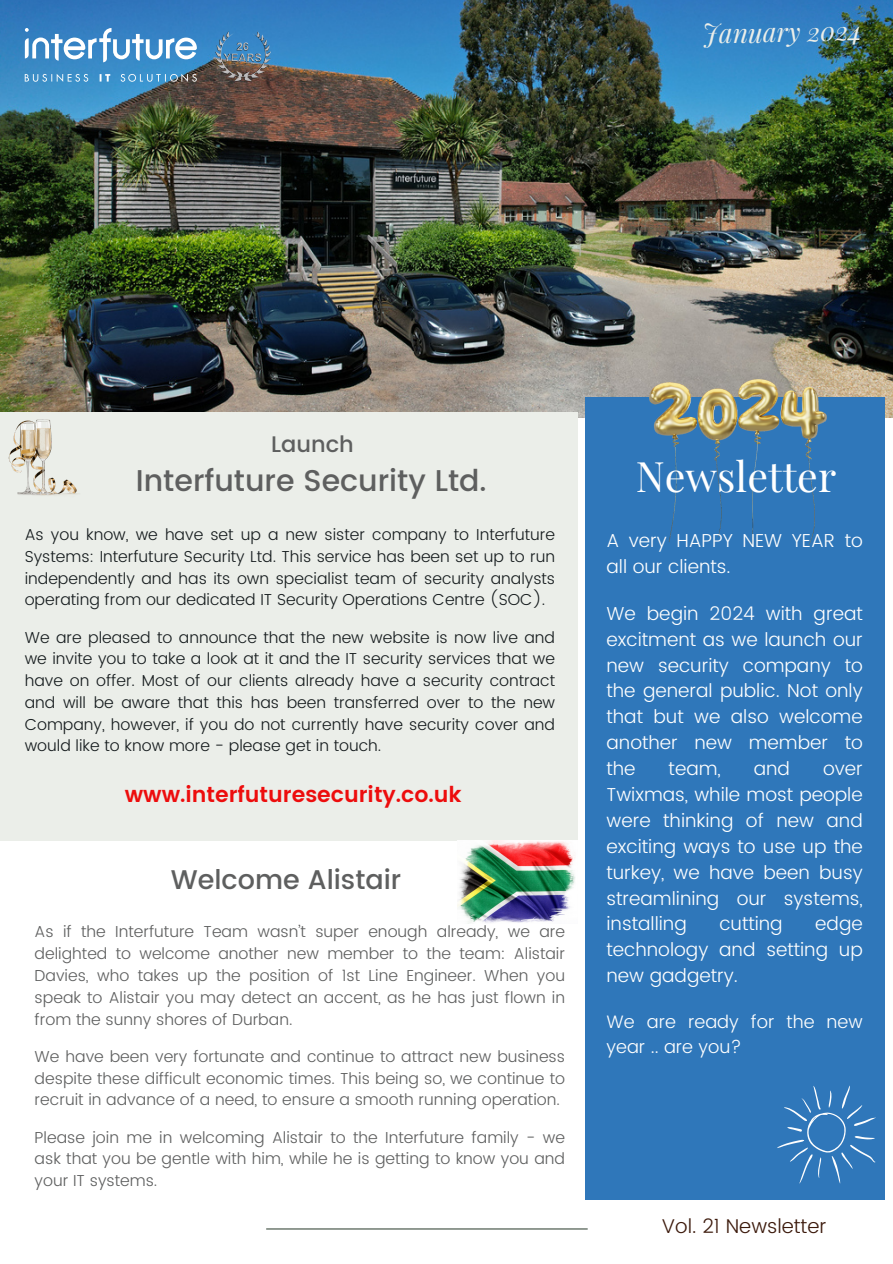
<style>
.page{position:relative;width:893px;height:1264px;background:#fff}
.page>*{position:absolute;margin:0;border:0;box-sizing:border-box;transform-origin:0 0}
.t1{font:41.1px "Playfair Display";color:#fff}
.t2{font:500 30px "Poppins";color:#5e5f5f}
.t3{font:500 27px "Poppins";color:#5e5f5f}
.t4{font:italic 26.25px "Playfair Display";color:#ebeee9}
.t5{font:500 22.5px "Poppins";color:#5e5f5f}
.t6{font:600 21.9px "Poppins";color:#ed0d0d}
.t7{font:300 19.95px "Poppins";color:#3c1a0c}
.t8{font:300 18.75px/25.8px "Poppins";color:#fff;text-align:justify}
.t9{font:300 18px/24.8px "Poppins";color:#fff}
.t10{font:300 15.9px/21.9px "Poppins";color:#5e5f5f;text-align:justify}
.t11{font:300 15.9px/21.8px "Poppins";color:#151b1d;text-align:justify}
</style>
<div class="page">
<img style="left:0;top:0;width:892px;height:417px">
<div style="left:585px;top:397px;width:299px;height:802px;background:#2f77ba"></div>
<hr style="left:266px;top:1228px;width:321px;height:1px;background:#3e4e40">
<div style="left:0;top:412px;width:577px;height:428px;background:#ebeee9"></div>
<svg style="left:25px;top:28px;width:172px;height:54px;background:#62a0d0"></svg>
<svg style="left:777px;top:1085px;width:98px;height:98px"></svg>
<img style="left:215px;top:26px;width:55px;height:56px">
<img style="left:649px;top:379px;width:177px;height:165px">
<img style="left:8px;top:419px;width:70px;height:77px">
<img style="left:457px;top:840px;width:118px;height:83px">
<p class="t4" style="left:702px;top:15px;width:161px;rotate:-1deg">January 2024</p>
<p class="t5" style="left:271px;top:430px;width:84px">Launch</p>
<p class="t2" style="left:136px;top:463px;width:352px">Interfuture Security Ltd.</p>
<p class="t11" style="left:25px;top:523px;width:532px">As you know, we have set up a new sister company to Interfuture Systems: Interfuture Security Ltd. This service has been set up to run independently and has its own specialist team of security analysts operating from our dedicated IT Security Operations Centre (SOC).</p>
<p class="t11" style="left:25px;top:626px;width:532px">We are pleased to announce that the new website is now live and we invite you to take a look at it and the IT security services that we have on offer. Most of our clients already have a security contract and will be aware that this has been transferred over to the new Company, however, if you do not currently have security cover and would like to know more - please get in touch.</p>
<p class="t6" style="left:125px;top:781px;width:338px">www.interfuturesecurity.co.uk</p>
<p class="t3" style="left:171px;top:864px;width:232px">Welcome Alistair</p>
<p class="t10" style="left:35px;top:920px;width:532px">As if the Interfuture Team wasn’t super enough already, we are delighted to welcome another new member to the team: Alistair Davies, who takes up the position of 1st Line Engineer. When you speak to Alistair you may detect an accent, as he has just flown in from the sunny shores of Durban.</p>
<p class="t10" style="left:35px;top:1045px;width:532px">We have been very fortunate and continue to attract new business despite these difficult economic times. This being so, we continue to recruit in advance of a need, to ensure a smooth running operation.</p>
<p class="t10" style="left:35px;top:1126px;width:532px">Please join me in welcoming Alistair to the Interfuture family - we ask that you be gentle with him, while he is getting to know you and your IT systems.</p>
<p class="t1" style="left:635px;top:447px;width:202px">Newsletter</p>
<p class="t8" style="left:606px;top:527px;width:258px">A very HAPPY NEW YEAR to all our clients.</p>
<p class="t8" style="left:606px;top:600px;width:258px">We begin 2024 with great excitment as we launch our new security company to the general public. Not only that but we also welcome another new member to the</p>
<p class="t8" style="left:668px;top:755px;width:54px">team,</p>
<p class="t8" style="left:753px;top:755px;width:38px">and</p>
<p class="t8" style="left:606px;top:755px;width:258px;text-indent:216px">over Twixmas, while most people were thinking of new and exciting ways to use up the turkey, we have been busy streamlining our systems, installing</p>
<p class="t8" style="left:719px;top:911px;width:65px">cutting</p>
<p class="t8" style="left:606px;top:911px;width:258px;text-indent:209px">edge technology and setting up new gadgetry.</p>
<p class="t9" style="left:606px;top:1009px;width:258px">We are ready for the new year .. are you?</p>
<p class="t7" style="left:662px;top:1214px;width:166px">Vol. 21 Newsletter</p>
</div>
